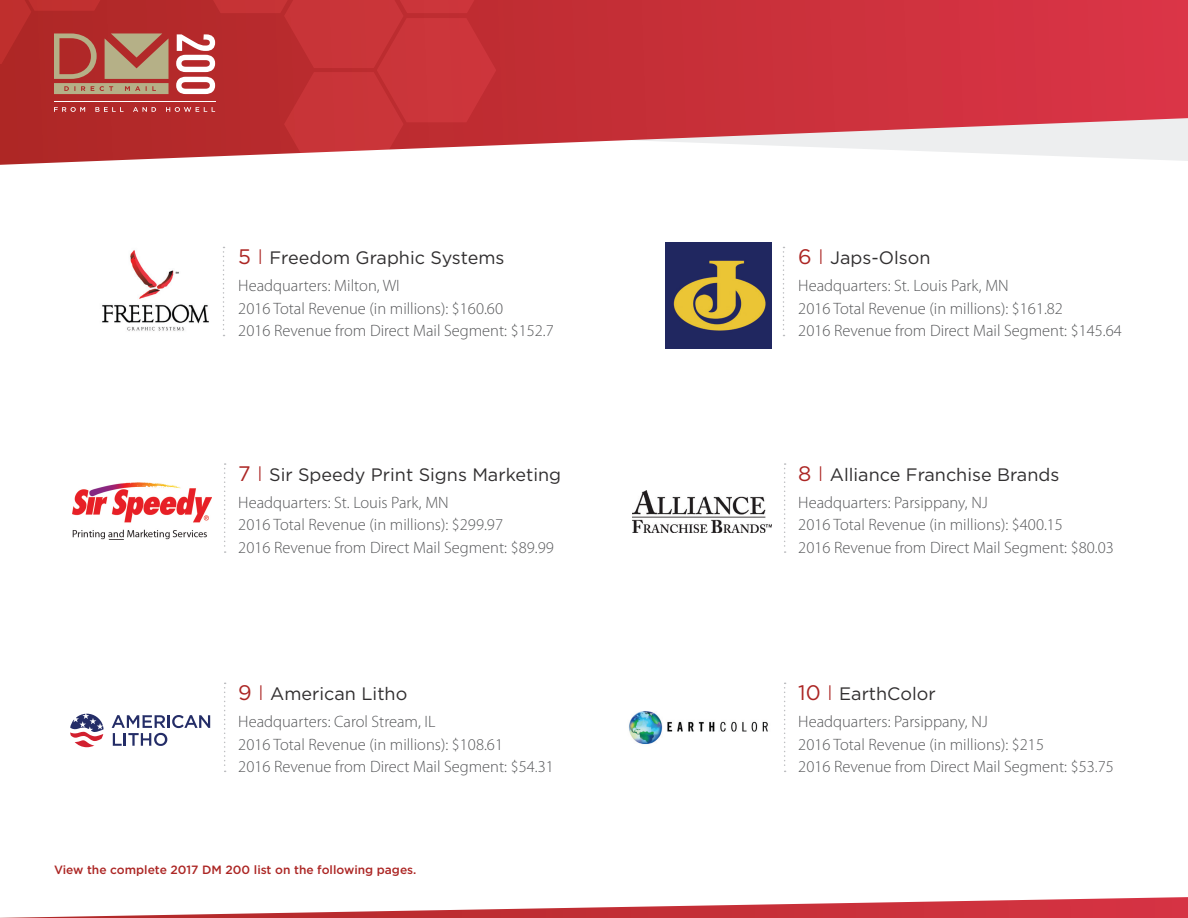
<style>
.page{position:relative;width:1188px;height:918px;background:#fff}
.page>*{position:absolute;margin:0;border:0;box-sizing:border-box;transform-origin:0 0}
.t1{font:18px "Gotham";color:#312f30}
.t2{font:300 16.5px/22.5px "Myriad Pro";color:#57585a}
.t3{font:500 12px "Gotham";color:#ac2624}
.s1{font-size:21px;color:#ac2624}
.s2{font-weight:300;font-size:21px;color:#ac2624}
</style>
<div class="page">
<svg style="left:0;top:897px;width:1188px;height:21px"></svg>
<svg style="left:497px;top:0;width:691px;height:161px;background:#d3545e"></svg>
<svg style="left:0;top:0;width:497px;height:165px;background:#c04443"></svg>
<hr style="left:54px;top:101px;width:161px;height:1px;background:#fff">
<img style="left:72px;top:483px;width:139px;height:57px">
<svg style="left:224px;top:463px;width:2px;height:90px"></svg>
<svg style="left:223px;top:247px;width:2px;height:89px"></svg>
<img style="left:102px;top:250px;width:107px;height:81px">
<img style="left:633px;top:490px;width:138px;height:42px">
<svg style="left:784px;top:463px;width:2px;height:90px"></svg>
<svg style="left:783px;top:247px;width:1px;height:89px"></svg>
<svg style="left:112px;top:715px;width:98px;height:31px"></svg>
<svg style="left:70px;top:714px;width:34px;height:33px"></svg>
<svg style="left:224px;top:683px;width:2px;height:89px"></svg>
<svg style="left:784px;top:683px;width:2px;height:89px"></svg>
<img style="left:629px;top:711px;width:139px;height:34px">
<img style="left:666px;top:243px;width:105px;height:105px">
<p class="t1" style="left:238px;top:246px;width:268px"><span class="s1">5</span> <span class="s2">I</span> Freedom Graphic Systems</p>
<p class="t2" style="left:238px;top:275px;width:317px">Headquarters: Milton, WI<br>2016 Total Revenue (in millions): $160.60<br>2016 Revenue from Direct Mail Segment: $152.7</p>
<p class="t1" style="left:238px;top:463px;width:324px"><span class="s1">7</span> <span class="s2">I</span> Sir Speedy Print Signs Marketing</p>
<p class="t2" style="left:238px;top:491px;width:317px">Headquarters: St. Louis Park, MN<br>2016 Total Revenue (in millions): $299.97<br>2016 Revenue from Direct Mail Segment: $89.99</p>
<p class="t1" style="left:238px;top:682px;width:171px"><span class="s1">9</span> <span class="s2">I</span> American Litho</p>
<p class="t2" style="left:238px;top:711px;width:317px">Headquarters: Carol Stream, IL<br>2016 Total Revenue (in millions): $108.61<br>2016 Revenue from Direct Mail Segment: $54.31</p>
<p class="t3" style="left:54px;top:862px;width:364px">View the complete 2017 DM 200 list on the following pages.</p>
<p class="t1" style="left:798px;top:246px;width:134px"><span class="s1">6</span> <span class="s2">I</span> Japs-Olson</p>
<p class="t2" style="left:798px;top:275px;width:325px">Headquarters: St. Louis Park, MN<br>2016 Total Revenue (in millions): $161.82<br>2016 Revenue from Direct Mail Segment: $145.64</p>
<p class="t1" style="left:798px;top:463px;width:263px"><span class="s1">8</span> <span class="s2">I</span> Alliance Franchise Brands</p>
<p class="t2" style="left:798px;top:491px;width:317px">Headquarters: Parsippany, NJ<br>2016 Total Revenue (in millions): $400.15<br>2016 Revenue from Direct Mail Segment: $80.03</p>
<p class="t1" style="left:798px;top:682px;width:139px"><span class="s1">10</span> <span class="s2">I</span> EarthColor</p>
<p class="t2" style="left:798px;top:711px;width:317px">Headquarters: Parsippany, NJ<br>2016 Total Revenue (in millions): $215<br>2016 Revenue from Direct Mail Segment: $53.75</p>
</div>
